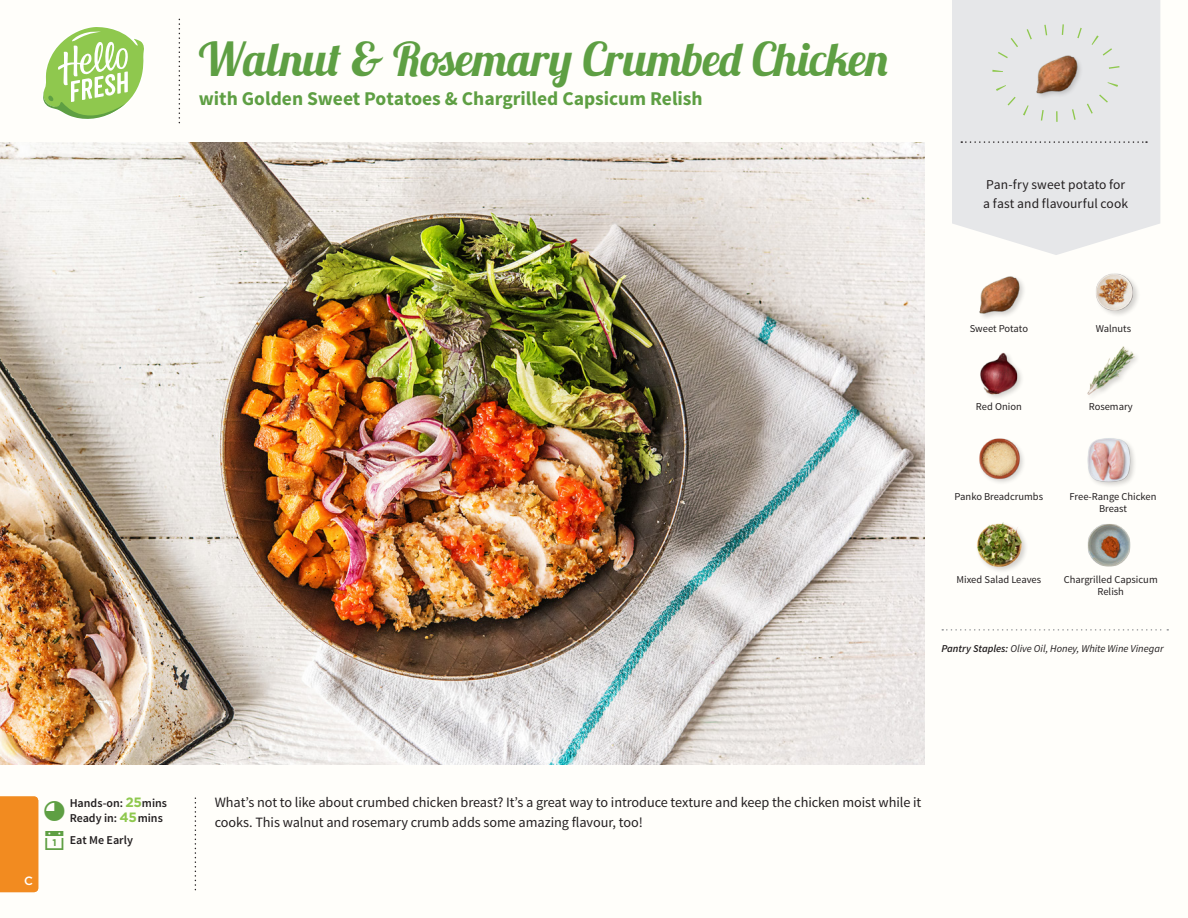
<style>
.page{position:relative;width:1188px;height:918px;background:#fffefa}
.page>*{position:absolute;margin:0;border:0;box-sizing:border-box;transform-origin:0 0}
.T18-MEDITERRANEAN-Gr{font:46.5px "Lobster 1.3";color:#5e9f43}
.T18-MEDITERRANEAN-Gr-2{font:700 19.5px "Source Sans Pro";color:#5e9f43}
._05_Story{font:14.25px/19.5px "Source Sans Pro";letter-spacing:-.005em;color:#231f20}
._02_Hello{font:13.5px/18.9px "Source Sans Pro";letter-spacing:.01em;color:#231f20}
._04_Intro{font:600 12px "Source Sans Pro";color:#231f20}
.T16_ITALIAN{font:500 12px "Gotham";color:#fff}
._18_FRONT_ingredient{font:10.5px/12px "Source Sans Pro";color:#231f20;text-align:center}
._18_FRONT_ingredient-2{font:italic 10.5px "Source Sans Pro";color:#231f20}
.s1{font-weight:600}
.s2{font-family:"Gotham";font-weight:700;font-size:13.5px;color:#8fc84e}
</style>
<div class="page">
<img style="left:979px;top:438px;width:44px;height:45px">
<img style="left:1087px;top:346px;width:50px;height:50px">
<img style="left:1096px;top:273px;width:42px;height:42px">
<img style="left:979px;top:276px;width:45px;height:42px">
<img style="left:980px;top:352px;width:42px;height:46px">
<img style="left:977px;top:522px;width:49px;height:49px">
<img style="left:1087px;top:438px;width:47px;height:48px">
<svg style="left:952px;top:0;width:208px;height:255px;background:#e7e8e9"></svg>
<svg style="left:961px;top:141px;width:186px;height:2px"></svg>
<div style="left:1036px;top:55px;width:48px;height:45px;background:#e6e7e9"></div>
<img style="left:1033px;top:50px;width:48px;height:48px">
<div style="left:992px;top:24px;width:128px;height:98px;border:11px dashed #8fc84e;border-radius:50%"></div>
<img style="left:0;top:142px;width:925px;height:623px">
<svg style="left:43px;top:27px;width:101px;height:92px"></svg>
<svg style="left:942px;top:629px;width:226px;height:2px"></svg>
<img style="left:1087px;top:524px;width:44px;height:43px">
<div style="left:0;top:796px;width:38px;height:96px;background:#f28b20"></div>
<p class="T18-MEDITERRANEAN-Gr" style="left:199px;top:29px;width:691px">Walnut &amp; Rosemary Crumbed Chicken</p>
<p class="T18-MEDITERRANEAN-Gr-2" style="left:199px;top:86px;width:505px">with Golden Sweet Potatoes &amp; Chargrilled Capsicum Relish</p>
<p class="_02_Hello" style="left:983px;top:175px;width:146px">Pan-fry sweet potato for a fast and flavourful cook</p>
<p class="_18_FRONT_ingredient" style="left:970px;top:322px;width:60px">Sweet Potato</p>
<p class="_18_FRONT_ingredient" style="left:1096px;top:322px;width:37px">Walnuts</p>
<p class="_18_FRONT_ingredient" style="left:976px;top:400px;width:47px">Red Onion</p>
<p class="_18_FRONT_ingredient" style="left:1089px;top:400px;width:46px">Rosemary</p>
<p class="_18_FRONT_ingredient" style="left:955px;top:490px;width:90px">Panko Breadcrumbs</p>
<p class="_18_FRONT_ingredient" style="left:1070px;top:490px;width:88px">Free-Range Chicken<br>Breast</p>
<p class="_18_FRONT_ingredient" style="left:957px;top:574px;width:86px">Mixed Salad Leaves</p>
<p class="_18_FRONT_ingredient" style="left:1064px;top:574px;width:95px">Chargrilled Capsicum<br>Relish</p>
<p class="_18_FRONT_ingredient-2" style="left:941px;top:642px;width:224px"><span class="s1">Pantry Staples:</span> Olive Oil, Honey, White Wine Vinegar</p>
<p class="T16_ITALIAN" style="left:24px;top:873px;width:10px">C</p>
<p class="_04_Intro" style="left:70px;top:796px;width:99px">Hands-on: <span class="s2">25</span>mins</p>
<p class="_04_Intro" style="left:70px;top:811px;width:95px">Ready in: <span class="s2">45</span>mins</p>
<p class="_04_Intro" style="left:70px;top:833px;width:65px">Eat Me Early</p>
<p class="_05_Story" style="left:215px;top:793px;width:708px">What’s not to like about crumbed chicken breast? It’s a great way to introduce texture and keep the chicken moist while it cooks. This walnut and rosemary crumb adds some amazing flavour, too!</p>
</div>
